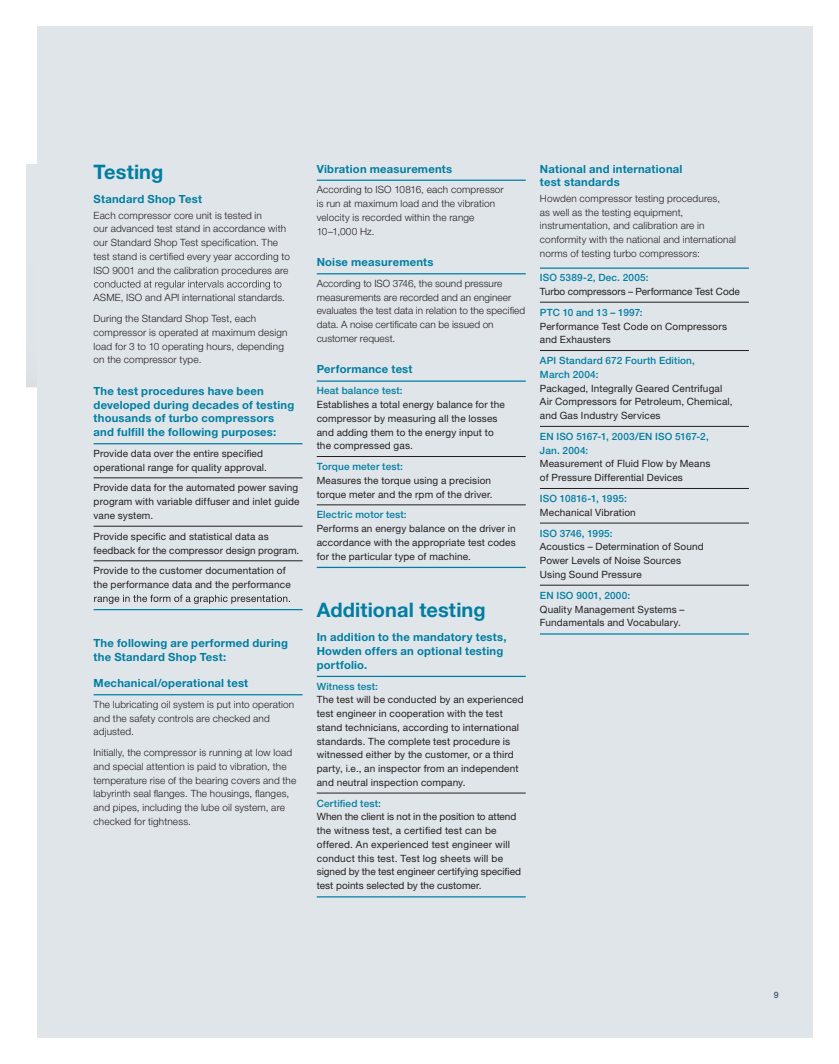
<style>
.page{position:relative;width:839px;height:1064px;background:#fff}
.page>*{position:absolute;margin:0;border:0;box-sizing:border-box;transform-origin:0 0}
.t1{font:700 20px "Helvetica Neue LT Pro";letter-spacing:.005em;color:#007ea2}
.t2{font:700 11.25px/13.8px "Helvetica Neue LT Pro";letter-spacing:.02em;color:#007ea2}
.t3{font:10px/13.8px "Helvetica Neue LT Pro";letter-spacing:.015em;color:#231f20}
.t4{font:300 10px/13.8px "Helvetica Neue LT Pro";letter-spacing:.015em;color:#231f20}
.t5{font:500 10px/13.8px "Helvetica Neue LT Pro";letter-spacing:.015em;color:#007ea2}
.t6{font:10px "Helvetica Neue LT Pro";letter-spacing:-.005em;color:#231f20}
.t7{font:500 8.75px "Helvetica Neue LT Pro";color:#3b5566}
</style>
<div class="page">
<div style="left:37px;top:26px;width:776px;height:1012px;background:#e0e5e9"></div>
<hr style="left:94px;top:443px;width:209px;height:1px;background:#007ea2">
<hr style="left:94px;top:478px;width:209px;height:1px;background:#231f20">
<hr style="left:94px;top:526px;width:209px;height:1px;background:#231f20">
<hr style="left:94px;top:560px;width:209px;height:1px;background:#231f20">
<hr style="left:94px;top:609px;width:209px;height:1px;background:#007ea2">
<hr style="left:94px;top:694px;width:209px;height:1px;background:#007ea2">
<svg style="left:94px;top:280px;width:187px;height:9px"></svg>
<svg style="left:94px;top:595px;width:196px;height:9px"></svg>
<hr style="left:317px;top:180px;width:209px;height:1px;background:#007ea2">
<hr style="left:317px;top:273px;width:209px;height:1px;background:#007ea2">
<hr style="left:317px;top:380px;width:209px;height:2px;background:#007ea2">
<hr style="left:317px;top:456px;width:209px;height:1px;background:#231f20">
<hr style="left:317px;top:505px;width:209px;height:1px;background:#231f20">
<hr style="left:317px;top:567px;width:209px;height:1px;background:#007ea2">
<hr style="left:317px;top:676px;width:209px;height:1px;background:#007ea2">
<hr style="left:317px;top:793px;width:209px;height:1px;background:#231f20">
<hr style="left:317px;top:896px;width:209px;height:1px;background:#007ea2">
<hr style="left:540px;top:267px;width:209px;height:2px;background:#007ea2">
<hr style="left:540px;top:302px;width:209px;height:1px;background:#231f20">
<hr style="left:540px;top:350px;width:209px;height:1px;background:#231f20">
<hr style="left:540px;top:426px;width:209px;height:1px;background:#231f20">
<hr style="left:540px;top:488px;width:209px;height:1px;background:#231f20">
<hr style="left:540px;top:523px;width:209px;height:1px;background:#231f20">
<hr style="left:540px;top:585px;width:209px;height:1px;background:#231f20">
<hr style="left:540px;top:633px;width:209px;height:1px;background:#007ea2">
<h1 class="t1" style="left:94px;top:159px;width:71px">Testing</h1>
<p class="t2" style="left:94px;top:192px;width:110px">Standard Shop Test</p>
<p class="t4" style="left:94px;top:208px;width:198px">Each compressor core unit is tested in<br>our advanced test stand in accordance with our Standard Shop Test specification. The test stand is certified every year according to ISO 9001 and the calibration procedures are</p>
<p class="t4" style="left:94px;top:287px;width:193px;line-height:20.9px">ASME, ISO and API international standards.<br>During the Standard Shop Test, each</p>
<p class="t4" style="left:94px;top:325px;width:195px">compressor is operated at maximum design load for 3 to 10 operating hours, depending on the compressor type.</p>
<p class="t2" style="left:94px;top:383px;width:202px">The test procedures have been developed during decades of testing thousands of turbo compressors and fulfill the following purposes:</p>
<p class="t3" style="left:94px;top:446px;width:175px">Provide data over the entire specified operational range for quality approval.</p>
<p class="t3" style="left:94px;top:481px;width:207px">Provide data for the automated power saving program with variable diffuser and inlet guide vane system.</p>
<p class="t3" style="left:94px;top:529px;width:207px">Provide specific and statistical data as feedback for the compressor design program.</p>
<p class="t3" style="left:94px;top:564px;width:199px">Provide to the customer documentation of the performance data and the performance</p>
<p class="t2" style="left:94px;top:636px;width:196px">The following are performed during the Standard Shop Test:</p>
<p class="t2" style="left:94px;top:676px;width:156px">Mechanical/operational test</p>
<p class="t4" style="left:94px;top:697px;width:202px">The lubricating oil system is put into operation and the safety controls are checked and adjusted.</p>
<p class="t4" style="left:94px;top:745px;width:204px">Initially, the compressor is running at low load and special attention is paid to vibration, the temperature rise of the bearing covers and the labyrinth seal flanges. The housings, flanges, and pipes, including the lube oil system, are checked for tightness.</p>
<p class="t2" style="left:317px;top:161px;width:137px">Vibration measurements</p>
<p class="t4" style="left:317px;top:183px;width:188px">According to ISO 10816, each compressor is run at maximum load and the vibration velocity is recorded within the range<br>10–1,000 Hz.</p>
<p class="t2" style="left:317px;top:255px;width:118px">Noise measurements</p>
<p class="t4" style="left:317px;top:276px;width:210px">According to ISO 3746, the sound pressure measurements are recorded and an engineer evaluates the test data in relation to the specified data. A noise certificate can be issued on customer request.</p>
<p class="t2" style="left:317px;top:362px;width:97px">Performance test</p>
<p class="t5" style="left:317px;top:384px;width:87px">Heat balance test:</p>
<p class="t3" style="left:317px;top:397px;width:190px">Establishes a total energy balance for the compressor by measuring all the losses and adding them to the energy input to the compressed gas.</p>
<p class="t5" style="left:317px;top:459px;width:88px">Torque meter test:</p>
<p class="t3" style="left:317px;top:473px;width:177px">Measures the torque using a precision torque meter and the rpm of the driver.</p>
<p class="t5" style="left:317px;top:508px;width:91px">Electric motor test:</p>
<p class="t3" style="left:317px;top:522px;width:201px;text-align:justify">Performs an energy balance on the driver in accordance with the appropriate test codes for the particular type of machine.</p>
<h1 class="t1" style="left:317px;top:597px;width:170px">Additional testing</h1>
<p class="t2" style="left:317px;top:630px;width:191px">In addition to the mandatory tests,<br>Howden offers an optional testing portfolio.</p>
<p class="t5" style="left:317px;top:679px;width:63px">Witness test:</p>
<p class="t3" style="left:317px;top:693px;width:208px">The test will be conducted by an experienced test engineer in cooperation with the test stand technicians, according to international standards. The complete test procedure is witnessed either by the customer, or a third party, i.e., an inspector from an independent and neutral inspection company.</p>
<p class="t5" style="left:317px;top:796px;width:66px">Certified test:</p>
<p class="t3" style="left:317px;top:810px;width:206px">When the client is not in the position to attend the witness test, a certified test can be offered. An experienced test engineer will conduct this test. Test log sheets will be signed by the test engineer certifying specified test points selected by the customer.</p>
<p class="t2" style="left:540px;top:161px;width:144px">National and international test standards</p>
<p class="t4" style="left:540px;top:191px;width:198px">Howden compressor testing procedures,<br>as well as the testing equipment, instrumentation, and calibration are in conformity with the national and international norms of testing turbo compressors:</p>
<p class="t5" style="left:540px;top:271px;width:110px">ISO 5389-2, Dec. 2005:</p>
<p class="t6" style="left:540px;top:285px;width:201px">Turbo compressors – Performance Test Code</p>
<p class="t5" style="left:540px;top:305px;width:104px">PTC 10 and 13 – 1997:</p>
<p class="t3" style="left:540px;top:319px;width:189px">Performance Test Code on Compressors and Exhausters</p>
<p class="t5" style="left:540px;top:354px;width:156px">API Standard 672 Fourth Edition,<br>March 2004:</p>
<p class="t3" style="left:540px;top:381px;width:194px">Packaged, Integrally Geared Centrifugal<br>Air Compressors for Petroleum, Chemical, and Gas Industry Services</p>
<p class="t5" style="left:540px;top:429px;width:170px">EN ISO 5167-1, 2003/EN ISO 5167-2,<br>Jan. 2004:</p>
<p class="t3" style="left:540px;top:457px;width:172px">Measurement of Fluid Flow by Means of Pressure Differential Devices</p>
<p class="t5" style="left:540px;top:491px;width:88px">ISO 10816-1, 1995:</p>
<p class="t3" style="left:540px;top:505px;width:97px">Mechanical Vibration</p>
<p class="t5" style="left:540px;top:526px;width:74px">ISO 3746, 1995:</p>
<p class="t3" style="left:540px;top:540px;width:165px">Acoustics – Determination of Sound<br>Power Levels of Noise Sources<br>Using Sound Pressure</p>
<p class="t5" style="left:540px;top:588px;width:92px">EN ISO 9001, 2000:</p>
<p class="t3" style="left:540px;top:602px;width:146px">Quality Management Systems –<br>Fundamentals and Vocabulary.</p>
<p class="t7" style="left:774px;top:989px;width:6px">9</p>
</div>
